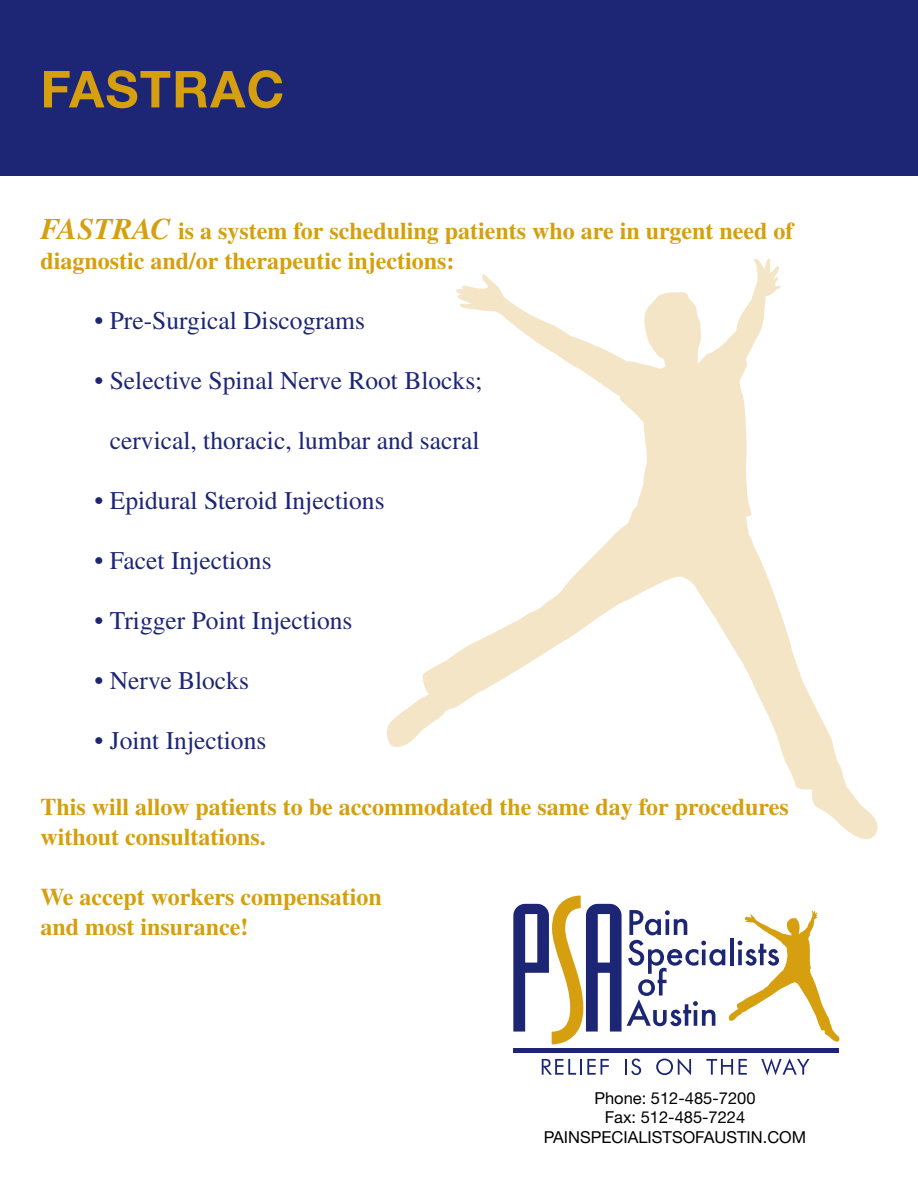
<style>
.page{position:relative;width:918px;height:1188px;background:#fff}
.page>*{position:absolute;margin:0;border:0;box-sizing:border-box;transform-origin:0 0}
.t1{font:700 51px "Helvetica Neue";letter-spacing:.025em;color:#d59f0f}
.t2{font:25.5px "Times";color:#1c2674}
.t3{font:700 24px/30px "Times";color:#d59f0f}
.t4{font:16.5px/19.8px "Helvetica Neue";color:#000;text-align:center}
.s1{font-style:italic;font-size:30px}
</style>
<div class="page">
<div style="left:0;top:0;width:918px;height:176px;background:#1c2674"></div>
<svg style="left:542px;top:1059px;width:67px;height:16px"></svg>
<svg style="left:625px;top:1059px;width:16px;height:16px"></svg>
<svg style="left:656px;top:1058px;width:35px;height:17px"></svg>
<svg style="left:706px;top:1059px;width:27px;height:16px"></svg>
<svg style="left:739px;top:1059px;width:8px;height:16px"></svg>
<svg style="left:761px;top:1058px;width:49px;height:17px"></svg>
<div style="left:513px;top:1048px;width:325px;height:5px;background:#1c2674"></div>
<svg style="left:513px;top:896px;width:327px;height:148px"></svg>
<svg style="left:387px;top:258px;width:491px;height:581px"></svg>
<h1 class="t1" style="left:40px;top:58px;width:245px">FASTRAC</h1>
<p class="t3" style="left:40px;top:216px;width:754px"><span class="s1">FASTRAC</span> is a system for scheduling patients who are in urgent need of diagnostic and/or therapeutic injections:</p>
<p class="t2" style="left:95px;top:306px;width:272px">• Pre-Surgical Discograms</p>
<p class="t2" style="left:95px;top:366px;width:389px">• Selective Spinal Nerve Root Blocks;</p>
<p class="t2" style="left:110px;top:426px;width:371px">cervical, thoracic, lumbar and sacral</p>
<p class="t2" style="left:95px;top:486px;width:292px">• Epidural Steroid Injections</p>
<p class="t2" style="left:95px;top:546px;width:179px">• Facet Injections</p>
<p class="t2" style="left:95px;top:606px;width:260px">• Trigger Point Injections</p>
<p class="t2" style="left:95px;top:666px;width:156px">• Nerve Blocks</p>
<p class="t2" style="left:95px;top:726px;width:173px">• Joint Injections</p>
<p class="t3" style="left:40px;top:792px;width:750px">This will allow patients to be accommodated the same day for procedures without consultations.</p>
<p class="t3" style="left:40px;top:882px;width:343px">We accept workers compensation and most insurance!</p>
<p class="t4" style="left:544px;top:1088px;width:264px">Phone: 512-485-7200<br>Fax: 512-485-7224<br>PAINSPECIALISTSOFAUSTIN.COM</p>
</div>
